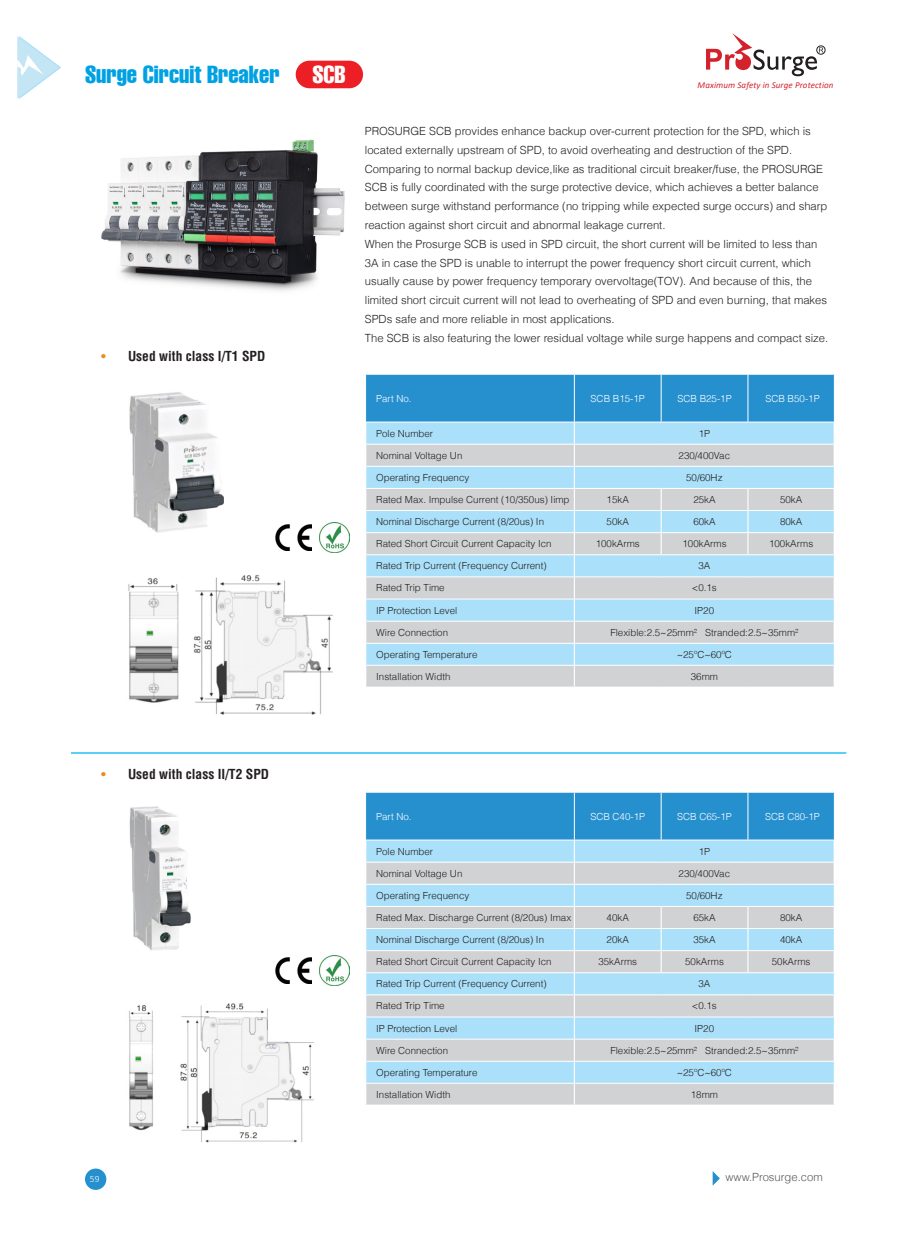
<style>
.page{position:relative;width:919px;height:1238px;background:#fff}
.page>*{position:absolute;margin:0;border:0;box-sizing:border-box;transform-origin:0 0}
.t1{font:extra-condensed 24px "Helvetica LT";color:#00a1e3}
.t2{font:extra-condensed 24px "Helvetica LT";color:#fff}
.t3{font:700 condensed 13.5px "Helvetica";color:#231f20}
.t4{font:300 11.25px/18.8px "Helvetica LT";color:#231f20}
.t5{font:300 11.25px "Helvetica LT";color:#57585a}
.t6{font:300 9.75px "Helvetica LT";color:#231f20}
.表格正文{font:300 9.75px "Helvetica LT";color:#fff}
.t7{font:300 9.6px "Calibri";color:#fff}
.t8{font:italic 9px "Calibri";letter-spacing:.01em;color:#d3222b}
.s1{font-weight:400;font-stretch:normal;color:#eb8c1b}
</style>
<div class="page">
<svg style="left:712px;top:1171px;width:7px;height:14px"></svg>
<svg style="left:17px;top:36px;width:44px;height:63px"></svg>
<div style="left:296px;top:61px;width:67px;height:27px;background:#ed1f26;border-radius:14px"></div>
<img style="left:101px;top:139px;width:243px;height:152px">
<svg style="left:365px;top:374px;width:469px;height:312px;background:#a9cfe4"></svg>
<hr style="left:366px;top:665px;width:208px;height:1px;background:#fff">
<hr style="left:574px;top:665px;width:87px;height:1px;background:#fff">
<hr style="left:661px;top:665px;width:86px;height:1px;background:#fff">
<hr style="left:747px;top:665px;width:88px;height:1px;background:#fff">
<img style="left:129px;top:392px;width:95px;height:140px">
<img style="left:128px;top:575px;width:205px;height:139px">
<img style="left:275px;top:524px;width:37px;height:26px">
<img style="left:319px;top:523px;width:30px;height:29px">
<hr style="left:71px;top:752px;width:775px;height:1px;background:#22c2f3">
<svg style="left:365px;top:792px;width:469px;height:312px;background:#aacfe4"></svg>
<hr style="left:366px;top:1082px;width:208px;height:1px;background:#fff">
<hr style="left:574px;top:1082px;width:87px;height:1px;background:#fff">
<hr style="left:661px;top:1082px;width:86px;height:1px;background:#fff">
<hr style="left:747px;top:1082px;width:88px;height:1px;background:#fff">
<img style="left:129px;top:806px;width:62px;height:144px">
<img style="left:129px;top:1003px;width:185px;height:139px">
<img style="left:275px;top:957px;width:37px;height:26px">
<img style="left:319px;top:955px;width:30px;height:30px">
<div style="left:816px;top:46px;width:9px;height:9px;border:1px solid #231f20;border-radius:50%"></div>
<svg style="left:706px;top:33px;width:117px;height:43px"></svg>
<div style="left:85px;top:1168px;width:21px;height:21px;background:#2690cf;border-radius:50%"></div>
<p class="t1" style="left:85px;top:60px;width:196px">Surge Circuit Breaker</p>
<p class="t2" style="left:312px;top:60px;width:35px">SCB</p>
<p class="t3" style="left:101px;top:348px;width:166px"><span class="s1">•</span> Used with class I/T1 SPD</p>
<p class="t8" style="left:697px;top:79px;width:137px">Maximum Safety in Surge Protection</p>
<p class="t4" style="left:365px;top:122px;width:447px">PROSURGE SCB provides enhance backup over-current protection for the SPD, which is located externally upstream of SPD, to avoid overheating and destruction of the SPD.</p>
<p class="t4" style="left:365px;top:159px;width:464px">Comparing to normal backup device,like as traditional circuit breaker/fuse, the PROSURGE SCB is fully coordinated with the surge protective device, which achieves a better balance between surge withstand performance (no tripping while expected surge occurs) and sharp reaction against short circuit and abnormal leakage current.</p>
<p class="t4" style="left:365px;top:234px;width:464px">When the Prosurge SCB is used in SPD circuit, the short current will be limited to less than 3A in case the SPD is unable to interrupt the power frequency short circuit current, which usually cause by power frequency temporary overvoltage(TOV). And because of this, the limited short circuit current will not lead to overheating of SPD and even burning, that makes SPDs safe and more reliable in most applications.</p>
<p class="t4" style="left:365px;top:328px;width:465px">The SCB is also featuring the lower residual voltage while surge happens and compact size.</p>
<p class="表格正文" style="left:376px;top:392px;width:37px">Part No.</p>
<p class="表格正文" style="left:590px;top:392px;width:56px">SCB B15-1P</p>
<p class="表格正文" style="left:677px;top:392px;width:56px">SCB B25-1P</p>
<p class="表格正文" style="left:765px;top:392px;width:56px">SCB B50-1P</p>
<p class="t6" style="left:376px;top:427px;width:58px">Pole Number</p>
<p class="t6" style="left:698px;top:427px;width:13px">1P</p>
<p class="t6" style="left:376px;top:449px;width:88px">Nominal Voltage Un</p>
<p class="t6" style="left:678px;top:449px;width:53px">230/400Vac</p>
<p class="t6" style="left:376px;top:471px;width:95px">Operating Frequency</p>
<p class="t6" style="left:686px;top:471px;width:38px">50/60Hz</p>
<p class="t6" style="left:376px;top:493px;width:195px">Rated Max. Impulse Current (10/350us) Iimp</p>
<p class="t6" style="left:606px;top:493px;width:24px">15kA</p>
<p class="t6" style="left:693px;top:493px;width:24px">25kA</p>
<p class="t6" style="left:780px;top:493px;width:24px">50kA</p>
<p class="t6" style="left:376px;top:515px;width:169px">Nominal Discharge Current (8/20us) In</p>
<p class="t6" style="left:606px;top:515px;width:24px">50kA</p>
<p class="t6" style="left:693px;top:515px;width:24px">60kA</p>
<p class="t6" style="left:780px;top:515px;width:24px">80kA</p>
<p class="t6" style="left:376px;top:537px;width:177px">Rated Short Circuit Current Capacity Icn</p>
<p class="t6" style="left:595px;top:537px;width:46px">100kArms</p>
<p class="t6" style="left:682px;top:537px;width:46px">100kArms</p>
<p class="t6" style="left:769px;top:537px;width:46px">100kArms</p>
<p class="t6" style="left:376px;top:560px;width:172px">Rated Trip Current (Frequency Current)</p>
<p class="t6" style="left:698px;top:560px;width:13px">3A</p>
<p class="t6" style="left:376px;top:582px;width:70px">Rated Trip Time</p>
<p class="t6" style="left:692px;top:582px;width:26px">&lt;0.1s</p>
<p class="t6" style="left:376px;top:604px;width:83px">IP Protection Level</p>
<p class="t6" style="left:694px;top:604px;width:21px">IP20</p>
<p class="t6" style="left:376px;top:626px;width:73px">Wire Connection</p>
<p class="t6" style="left:610px;top:626px;width:189px">Flexible:2.5~25mm² Stranded:2.5~35mm²</p>
<p class="t6" style="left:376px;top:648px;width:103px">Operating Temperature</p>
<p class="t6" style="left:676px;top:648px;width:57px">~25ºC~60ºC</p>
<p class="t6" style="left:376px;top:670px;width:76px">Installation Width</p>
<p class="t6" style="left:690px;top:670px;width:29px">36mm</p>
<p class="t3" style="left:101px;top:766px;width:170px"><span class="s1">•</span> Used with class II/T2 SPD</p>
<p class="t7" style="left:90px;top:1172px;width:11px">59</p>
<p class="表格正文" style="left:376px;top:810px;width:37px">Part No.</p>
<p class="表格正文" style="left:590px;top:810px;width:56px">SCB C40-1P</p>
<p class="表格正文" style="left:677px;top:810px;width:56px">SCB C65-1P</p>
<p class="表格正文" style="left:765px;top:810px;width:56px">SCB C80-1P</p>
<p class="t6" style="left:376px;top:845px;width:58px">Pole Number</p>
<p class="t6" style="left:698px;top:845px;width:13px">1P</p>
<p class="t6" style="left:376px;top:867px;width:88px">Nominal Voltage Un</p>
<p class="t6" style="left:678px;top:867px;width:53px">230/400Vac</p>
<p class="t6" style="left:376px;top:889px;width:95px">Operating Frequency</p>
<p class="t6" style="left:686px;top:889px;width:38px">50/60Hz</p>
<p class="t6" style="left:376px;top:911px;width:196px">Rated Max. Discharge Current (8/20us) Imax</p>
<p class="t6" style="left:606px;top:911px;width:24px">40kA</p>
<p class="t6" style="left:693px;top:911px;width:24px">65kA</p>
<p class="t6" style="left:780px;top:911px;width:24px">80kA</p>
<p class="t6" style="left:376px;top:933px;width:169px">Nominal Discharge Current (8/20us) In</p>
<p class="t6" style="left:606px;top:933px;width:24px">20kA</p>
<p class="t6" style="left:693px;top:933px;width:24px">35kA</p>
<p class="t6" style="left:780px;top:933px;width:24px">40kA</p>
<p class="t6" style="left:376px;top:955px;width:177px">Rated Short Circuit Current Capacity Icn</p>
<p class="t6" style="left:598px;top:955px;width:40px">35kArms</p>
<p class="t6" style="left:685px;top:955px;width:40px">50kArms</p>
<p class="t6" style="left:771px;top:955px;width:40px">50kArms</p>
<p class="t6" style="left:376px;top:977px;width:172px">Rated Trip Current (Frequency Current)</p>
<p class="t6" style="left:698px;top:977px;width:13px">3A</p>
<p class="t6" style="left:376px;top:999px;width:70px">Rated Trip Time</p>
<p class="t6" style="left:692px;top:999px;width:26px">&lt;0.1s</p>
<p class="t6" style="left:376px;top:1021px;width:83px">IP Protection Level</p>
<p class="t6" style="left:694px;top:1021px;width:21px">IP20</p>
<p class="t6" style="left:376px;top:1044px;width:73px">Wire Connection</p>
<p class="t6" style="left:610px;top:1044px;width:189px">Flexible:2.5~25mm² Stranded:2.5~35mm²</p>
<p class="t6" style="left:376px;top:1066px;width:103px">Operating Temperature</p>
<p class="t6" style="left:676px;top:1066px;width:57px">~25ºC~60ºC</p>
<p class="t6" style="left:376px;top:1088px;width:76px">Installation Width</p>
<p class="t6" style="left:690px;top:1088px;width:29px">18mm</p>
<p class="t5" style="left:725px;top:1170px;width:99px">www.Prosurge.com</p>
</div>
